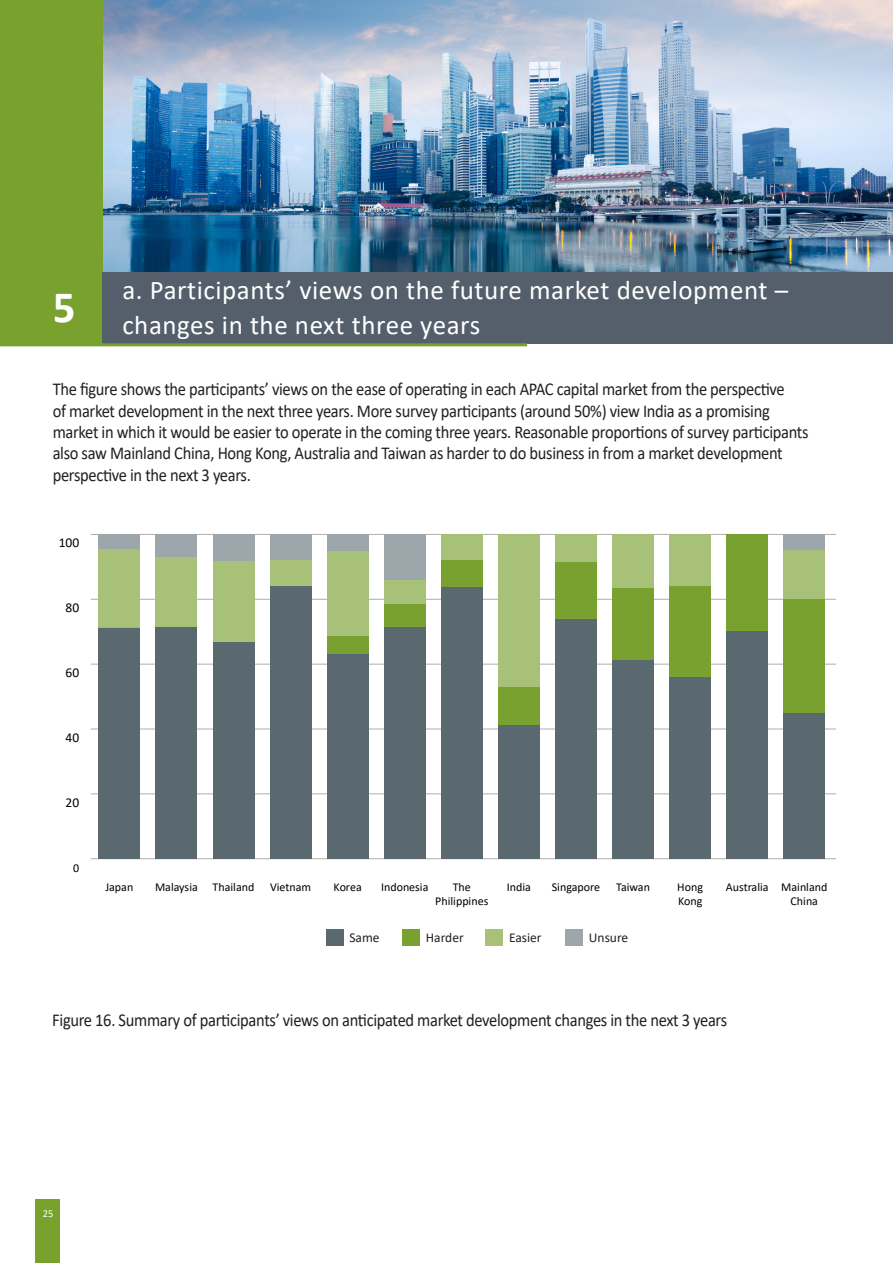
<style>
.page{position:relative;width:893px;height:1263px;background:#fff}
.page>*{position:absolute;margin:0;border:0;box-sizing:border-box;transform-origin:0 0}
.t1{font:700 45px "Calibri";color:#fff}
.t2{font:27px/35.1px "Calibri";letter-spacing:.02em;color:#fff}
.T1{font:18.15px/21.5px "Calibri";letter-spacing:-.02em;color:#231f20;scale:.91 1}
.t3{font:13.5px "Calibri";color:#231f20}
.t4{font:13.5px "Calibri";color:#000}
.t5{font:12px/14.4px "Calibri";color:#000;text-align:center}
.t6{font:10.5px "Calibri";color:#fff}
</style>
<div class="page">
<img style="left:530px;top:0;width:363px;height:272px">
<img style="left:0;top:0;width:530px;height:347px">
<div style="left:0;top:0;width:103px;height:345px;background:#78a22d"></div>
<div style="left:36px;top:1200px;width:24px;height:63px;background:#78a22d"></div>
<div style="left:102px;top:272px;width:791px;height:71px;background:#545f6b"></div>
<hr style="left:91px;top:858px;width:745px;height:1px;background:#aeaeae">
<hr style="left:91px;top:793px;width:745px;height:1px;background:#aeaeae">
<hr style="left:91px;top:729px;width:745px;height:1px;background:#aeaeae">
<hr style="left:91px;top:664px;width:745px;height:1px;background:#aeaeae">
<hr style="left:91px;top:599px;width:745px;height:1px;background:#aeaeae">
<hr style="left:91px;top:534px;width:745px;height:1px;background:#aeaeae">
<div style="left:99px;top:534px;width:41px;height:16px;background:#9da6ab"></div>
<div style="left:156px;top:534px;width:41px;height:24px;background:#9da6ab"></div>
<div style="left:213px;top:534px;width:41px;height:27px;background:#9da6ab"></div>
<div style="left:270px;top:534px;width:41px;height:26px;background:#9da6ab"></div>
<div style="left:327px;top:534px;width:41px;height:17px;background:#9da6ab"></div>
<div style="left:384px;top:534px;width:41px;height:47px;background:#9da6ab"></div>
<div style="left:784px;top:534px;width:41px;height:17px;background:#9da6ab"></div>
<div style="left:99px;top:550px;width:41px;height:78px;background:#a8c179"></div>
<div style="left:156px;top:558px;width:41px;height:69px;background:#a8c179"></div>
<div style="left:213px;top:561px;width:41px;height:81px;background:#a8c179"></div>
<div style="left:270px;top:560px;width:41px;height:27px;background:#a8c179"></div>
<div style="left:327px;top:551px;width:41px;height:86px;background:#a8c179"></div>
<div style="left:384px;top:581px;width:41px;height:23px;background:#a8c179"></div>
<div style="left:441px;top:534px;width:41px;height:27px;background:#a8c179"></div>
<div style="left:498px;top:534px;width:41px;height:153px;background:#a8c179"></div>
<div style="left:555px;top:534px;width:42px;height:29px;background:#a8c179"></div>
<div style="left:612px;top:534px;width:42px;height:54px;background:#a8c179"></div>
<div style="left:670px;top:534px;width:41px;height:52px;background:#a8c179"></div>
<div style="left:784px;top:551px;width:41px;height:48px;background:#a8c179"></div>
<div style="left:327px;top:637px;width:41px;height:17px;background:#78a12f"></div>
<div style="left:384px;top:604px;width:41px;height:23px;background:#78a12f"></div>
<div style="left:441px;top:561px;width:41px;height:26px;background:#78a12f"></div>
<div style="left:498px;top:687px;width:41px;height:38px;background:#78a12f"></div>
<div style="left:555px;top:563px;width:42px;height:56px;background:#78a12f"></div>
<div style="left:612px;top:588px;width:42px;height:72px;background:#78a12f"></div>
<div style="left:670px;top:586px;width:41px;height:91px;background:#78a12f"></div>
<div style="left:727px;top:534px;width:41px;height:98px;background:#78a12f"></div>
<div style="left:784px;top:599px;width:41px;height:114px;background:#78a12f"></div>
<div style="left:99px;top:628px;width:41px;height:231px;background:#5a6870"></div>
<div style="left:156px;top:627px;width:41px;height:232px;background:#5a6870"></div>
<div style="left:213px;top:642px;width:41px;height:217px;background:#5a6870"></div>
<div style="left:270px;top:587px;width:41px;height:272px;background:#5a6870"></div>
<div style="left:327px;top:654px;width:41px;height:205px;background:#5a6870"></div>
<div style="left:384px;top:627px;width:41px;height:232px;background:#5a6870"></div>
<div style="left:441px;top:587px;width:41px;height:272px;background:#5a6870"></div>
<div style="left:498px;top:725px;width:41px;height:134px;background:#5a6870"></div>
<div style="left:555px;top:619px;width:42px;height:240px;background:#5a6870"></div>
<div style="left:612px;top:660px;width:42px;height:199px;background:#5a6870"></div>
<div style="left:670px;top:677px;width:41px;height:182px;background:#5a6870"></div>
<div style="left:727px;top:632px;width:41px;height:227px;background:#5a6870"></div>
<div style="left:784px;top:713px;width:41px;height:146px;background:#5a6870"></div>
<div style="left:403px;top:929px;width:17px;height:17px;background:#78a12f"></div>
<div style="left:486px;top:929px;width:17px;height:17px;background:#a8c179"></div>
<div style="left:566px;top:929px;width:17px;height:17px;background:#9da6ab"></div>
<div style="left:326px;top:929px;width:17px;height:17px;background:#5a6870"></div>
<p class="t1" style="left:53px;top:276px;width:24px">5</p>
<h1 class="t2" style="left:122px;top:272px;width:667px">a. Participants’ views on the future market development – changes in the next three years</h1>
<p class="T1" style="left:53px;top:378px;width:832px">The figure shows the participants’ views on the ease of operating in each APAC capital market from the perspective<br>of market development in the next three years. More survey participants (around 50%) view India as a promising market in which it would be easier to operate in the coming three years. Reasonable proportions of survey participants also saw Mainland China, Hong Kong, Australia and Taiwan as harder to do business in from a market development perspective in the next 3 years.</p>
<p class="t4" style="left:59px;top:534px;width:22px">100</p>
<p class="t4" style="left:66px;top:598px;width:15px">80</p>
<p class="t4" style="left:66px;top:663px;width:15px">60</p>
<p class="t4" style="left:66px;top:728px;width:15px">40</p>
<p class="t4" style="left:66px;top:793px;width:15px">20</p>
<p class="t5" style="left:73px;top:860px;width:8px">0</p>
<p class="t5" style="left:105px;top:879px;width:29px">Japan</p>
<p class="t5" style="left:155px;top:879px;width:101px">Malaysia Thailand</p>
<p class="t5" style="left:270px;top:879px;width:43px">Vietnam</p>
<p class="t5" style="left:334px;top:879px;width:30px">Korea</p>
<p class="t5" style="left:381px;top:879px;width:49px">Indonesia</p>
<p class="t5" style="left:453px;top:879px;width:20px">The</p>
<p class="t5" style="left:507px;top:879px;width:26px">India</p>
<p class="t5" style="left:552px;top:879px;width:50px">Singapore</p>
<p class="t5" style="left:616px;top:879px;width:35px">Taiwan</p>
<p class="t5" style="left:435px;top:894px;width:55px">Philippines</p>
<p class="t3" style="left:349px;top:928px;width:32px">Same</p>
<p class="t3" style="left:426px;top:928px;width:39px">Harder</p>
<p class="t3" style="left:509px;top:928px;width:34px">Easier</p>
<p class="t3" style="left:589px;top:928px;width:41px">Unsure</p>
<p class="t5" style="left:677px;top:879px;width:27px">Hong</p>
<p class="t5" style="left:726px;top:879px;width:44px">Australia</p>
<p class="t5" style="left:678px;top:894px;width:26px">Kong</p>
<p class="t5" style="left:781px;top:879px;width:48px">Mainland<br>China</p>
<p class="T1" style="left:52px;top:1008px;width:743px">Figure 16. Summary of participants’ views on anticipated market development changes in the next 3 years</p>
<p class="t6" style="left:43px;top:1206px;width:12px">25</p>
</div>
